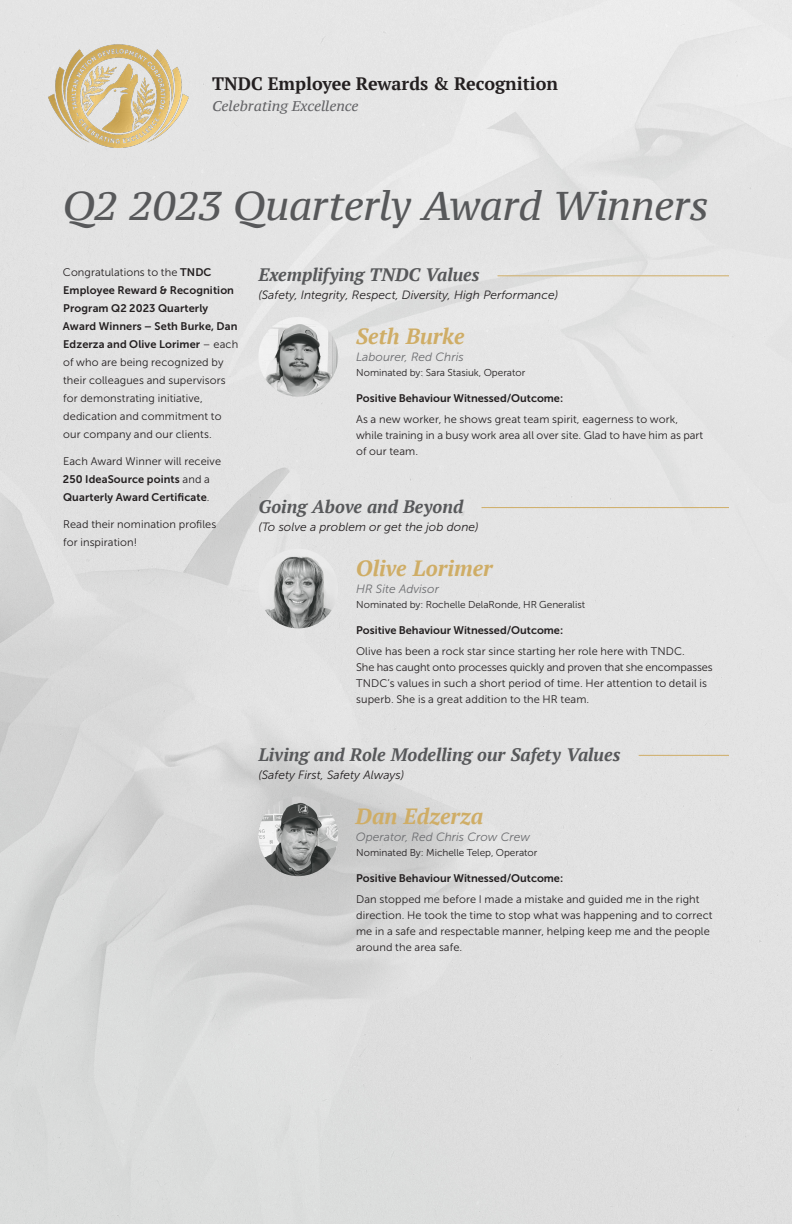
<style>
.page{position:relative;width:792px;height:1224px;background:#fff}
.page>*{position:absolute;margin:0;border:0;box-sizing:border-box;transform-origin:0 0}
.t1{font:italic 40px "PT Serif Caption";letter-spacing:-.02em;color:#57585a}
.t2{font:italic 700 22px "PT Serif";letter-spacing:.005em;color:#cfad66}
.t3{font:italic 700 18px "PT Serif";color:#57585a}
.t4{font:700 18px "PT Serif";color:#231f20}
.t5{font:italic 14px "PT Serif Caption";color:#636366}
.t6{font:italic 12px "Museo Sans 300";color:#231f20}
.t7{font:italic 12px "Museo Sans 300";color:#6c6d70}
.Body{font:11px/18px "Museo Sans 300";letter-spacing:.01em;color:#231f20}
.Body-2{font:11px/18px "Museo Sans 700";color:#231f20}
.Body-3{font:10px "Museo Sans 300";color:#231f20}
.s1{font-family:"Museo Sans 700"}
.s2{font-family:"Museo Sans 300"}
</style>
<div class="page">
<div style="left:173px;top:0;width:619px;height:741px;background:#e5e5e5"></div>
<img style="left:0;top:166px;width:626px;height:1058px">
<hr style="left:498px;top:275px;width:231px;height:1px;background:#cfad66">
<hr style="left:639px;top:755px;width:90px;height:1px;background:#cfad66">
<hr style="left:482px;top:507px;width:247px;height:1px;background:#cfad66">
<img style="left:258px;top:796px;width:80px;height:80px;border-radius:40px">
<img style="left:258px;top:549px;width:80px;height:79px;border-radius:40px">
<img style="left:258px;top:317px;width:80px;height:80px;border-radius:40px">
<img style="left:48px;top:44px;width:141px;height:103px">
<h3 class="t4" style="left:212px;top:72px;width:348px">TNDC Employee Rewards &amp; Recognition</h3>
<p class="t5" style="left:212px;top:97px;width:148px">Celebrating Excellence</p>
<h1 class="t1" style="left:62px;top:180px;width:648px">Q2 2023 Quarterly Award Winners</h1>
<p class="Body" style="left:63px;top:263px;width:177px">Congratulations to the <span class="s1">TNDC<br>Employee Reward &amp; Recognition<br>Program Q2 2023 Quarterly<br>Award Winners – Seth Burke, Dan<br>Edzerza and Olive Lorimer</span> – each of who are being recognized by their colleagues and supervisors for demonstrating initiative, dedication and commitment to our company and our clients.</p>
<p class="Body-2" style="left:63px;top:452px;width:160px"><span class="s2">Each Award Winner will receive<br></span>250 IdeaSource points <span class="s2">and a<br></span>Quarterly Award Certificate<span class="s2">.</span></p>
<p class="Body" style="left:63px;top:515px;width:155px">Read their nomination profiles for inspiration!</p>
<p class="t3" style="left:258px;top:263px;width:223px">Exemplifying TNDC Values</p>
<h2 class="t6" style="left:258px;top:288px;width:301px">(Safety, Integrity, Respect, Diversity, High Performance)</h2>
<p class="t2" style="left:356px;top:322px;width:110px">Seth Burke</p>
<h2 class="t7" style="left:356px;top:351px;width:109px">Labourer, Red Chris</h2>
<p class="Body-3" style="left:356px;top:367px;width:170px">Nominated by: Sara Stasiuk, Operator</p>
<p class="Body-2" style="left:356px;top:390px;width:209px">Positive Behaviour Witnessed/Outcome:</p>
<p class="Body" style="left:356px;top:411px;width:349px;line-height:16px">As a new worker, he shows great team spirit, eagerness to work, while training in a busy work area all over site. Glad to have him as part of our team.</p>
<p class="t3" style="left:258px;top:494px;width:206px">Going Above and Beyond</p>
<h2 class="t6" style="left:258px;top:520px;width:222px">(To solve a problem or get the job done)</h2>
<p class="t2" style="left:356px;top:554px;width:138px">Olive Lorimer</p>
<h2 class="t7" style="left:356px;top:582px;width:84px">HR Site Advisor</h2>
<p class="Body-3" style="left:356px;top:599px;width:230px">Nominated by: Rochelle DelaRonde, HR Generalist</p>
<p class="Body-2" style="left:356px;top:621px;width:209px">Positive Behaviour Witnessed/Outcome:</p>
<p class="Body" style="left:356px;top:643px;width:358px;line-height:16px">Olive has been a rock star since starting her role here with TNDC.<br>She has caught onto processes quickly and proven that she encompasses TNDC’s values in such a short period of time. Her attention to detail is superb. She is a great addition to the HR team.</p>
<h2 class="t3" style="left:258px;top:742px;width:364px">Living and Role Modelling our Safety Values</h2>
<h2 class="t6" style="left:258px;top:768px;width:147px">(Safety First, Safety Always)</h2>
<p class="t2" style="left:356px;top:801px;width:129px">Dan Edzerza</p>
<h2 class="t7" style="left:356px;top:830px;width:176px">Operator, Red Chris Crow Crew</h2>
<p class="Body-3" style="left:356px;top:847px;width:183px">Nominated By: Michelle Telep, Operator</p>
<p class="Body-2" style="left:356px;top:869px;width:209px">Positive Behaviour Witnessed/Outcome:</p>
<p class="Body" style="left:356px;top:891px;width:358px;line-height:16px">Dan stopped me before I made a mistake and guided me in the right direction. He took the time to stop what was happening and to correct me in a safe and respectable manner, helping keep me and the people around the area safe.</p>
</div>
